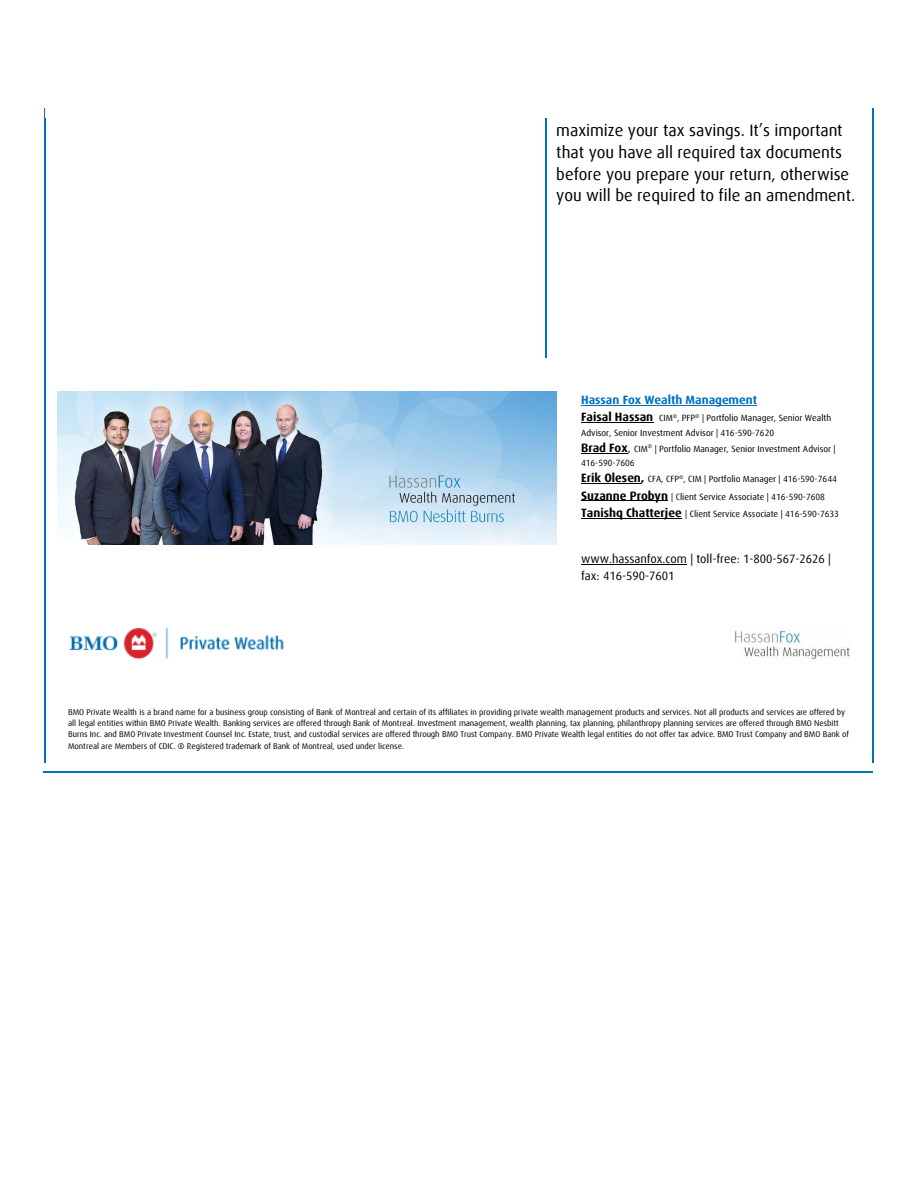
<style>
.page{position:relative;width:918px;height:1188px;background:#fff}
.page>*{position:absolute;margin:0;border:0;box-sizing:border-box;transform-origin:0 0}
.t1{font:16.5px/21.9px "Dax Offc Pro";color:#000}
.t2{font:12px/17.2px "Dax Offc Pro";letter-spacing:-.005em;color:#000}
.t3{font:700 12px "Dax Offc Pro";letter-spacing:-.005em;color:#0070c0}
.t4{font:9px/14.4px "Dax Offc Pro";color:#000}
.t5{font:8.25px/11.2px "Dax Offc Pro";color:#000}
.s1{font-weight:700;font-size:12px}
.s2{font-size:12px}
</style>
<div class="page">
<hr style="left:44px;top:119px;width:1px;height:239px;background:#0070c0">
<hr style="left:545px;top:119px;width:1px;height:239px;background:#0070c0">
<hr style="left:873px;top:119px;width:1px;height:239px;background:#0070c0">
<hr style="left:581px;top:405px;width:176px;height:1px;background:#0070c0">
<hr style="left:581px;top:422px;width:72px;height:1px;background:#000">
<hr style="left:581px;top:453px;width:47px;height:1px;background:#000">
<hr style="left:581px;top:483px;width:60px;height:1px;background:#000">
<hr style="left:581px;top:501px;width:87px;height:1px;background:#000">
<hr style="left:581px;top:518px;width:101px;height:1px;background:#000">
<hr style="left:581px;top:564px;width:106px;height:1px;background:#000">
<hr style="left:44px;top:358px;width:1px;height:238px;background:#0070c0">
<hr style="left:873px;top:358px;width:1px;height:238px;background:#0070c0">
<hr style="left:44px;top:596px;width:1px;height:87px;background:#0070c0">
<hr style="left:873px;top:596px;width:1px;height:87px;background:#0070c0">
<hr style="left:44px;top:683px;width:1px;height:80px;background:#0070c0">
<hr style="left:873px;top:683px;width:1px;height:80px;background:#0070c0">
<hr style="left:44px;top:772px;width:457px;height:1px;background:#0070c0">
<hr style="left:501px;top:772px;width:45px;height:1px;background:#0070c0">
<svg style="left:544px;top:771px;width:13px;height:2px"></svg>
<hr style="left:557px;top:772px;width:316px;height:1px;background:#0070c0">
<img style="left:57px;top:391px;width:499px;height:153px">
<img style="left:69px;top:628px;width:215px;height:32px">
<img style="left:735px;top:629px;width:115px;height:30px">
<p class="t1" style="left:556px;top:118px;width:300px">maximize your tax savings. It’s important that you have all required tax documents before you prepare your return, otherwise you will be required to file an amendment.</p>
<p class="t3" style="left:581px;top:392px;width:177px">Hassan Fox Wealth Management</p>
<p class="t4" style="left:581px;top:411px;width:252px"><span class="s1">Faisal Hassan</span> CIM<sup>®</sup>, PFP<sup>®</sup> | Portfolio Manager, Senior Wealth<br>Advisor, Senior Investment Advisor | 416-590-7620</p>
<p class="t4" style="left:581px;top:441px;width:256px"><span class="s1">Brad Fox</span><span class="s2">,</span> CIM<sup>®</sup> | Portfolio Manager, Senior Investment Advisor |<br>416-590-7606</p>
<p class="t4" style="left:581px;top:472px;width:257px"><span class="s1">Erik Olesen,</span> CFA, CFP<sup>®</sup>, CIM | Portfolio Manager | 416-590-7644</p>
<p class="t4" style="left:581px;top:489px;width:245px"><span class="s1">Suzanne Probyn</span> | Client Service Associate | 416-590-7608</p>
<p class="t4" style="left:581px;top:506px;width:259px"><span class="s1">Tanishq Chatterjee</span> | Client Service Associate | 416-590-7633</p>
<p class="t2" style="left:581px;top:550px;width:251px">www.hassanfox.com | toll-free: 1-800-567-2626 | fax: 416-590-7601</p>
<p class="t5" style="left:68px;top:706px;width:783px">BMO Private Wealth is a brand name for a business group consisting of Bank of Montreal and certain of its affiliates in providing private wealth management products and services. Not all products and services are offered by all legal entities within BMO Private Wealth. Banking services are offered through Bank of Montreal. Investment management, wealth planning, tax planning, philanthropy planning services are offered through BMO Nesbitt Burns Inc. and BMO Private Investment Counsel Inc. Estate, trust, and custodial services are offered through BMO Trust Company. BMO Private Wealth legal entities do not offer tax advice. BMO Trust Company and BMO Bank of Montreal are Members of CDIC. ® Registered trademark of Bank of Montreal, used under license.</p>
</div>
